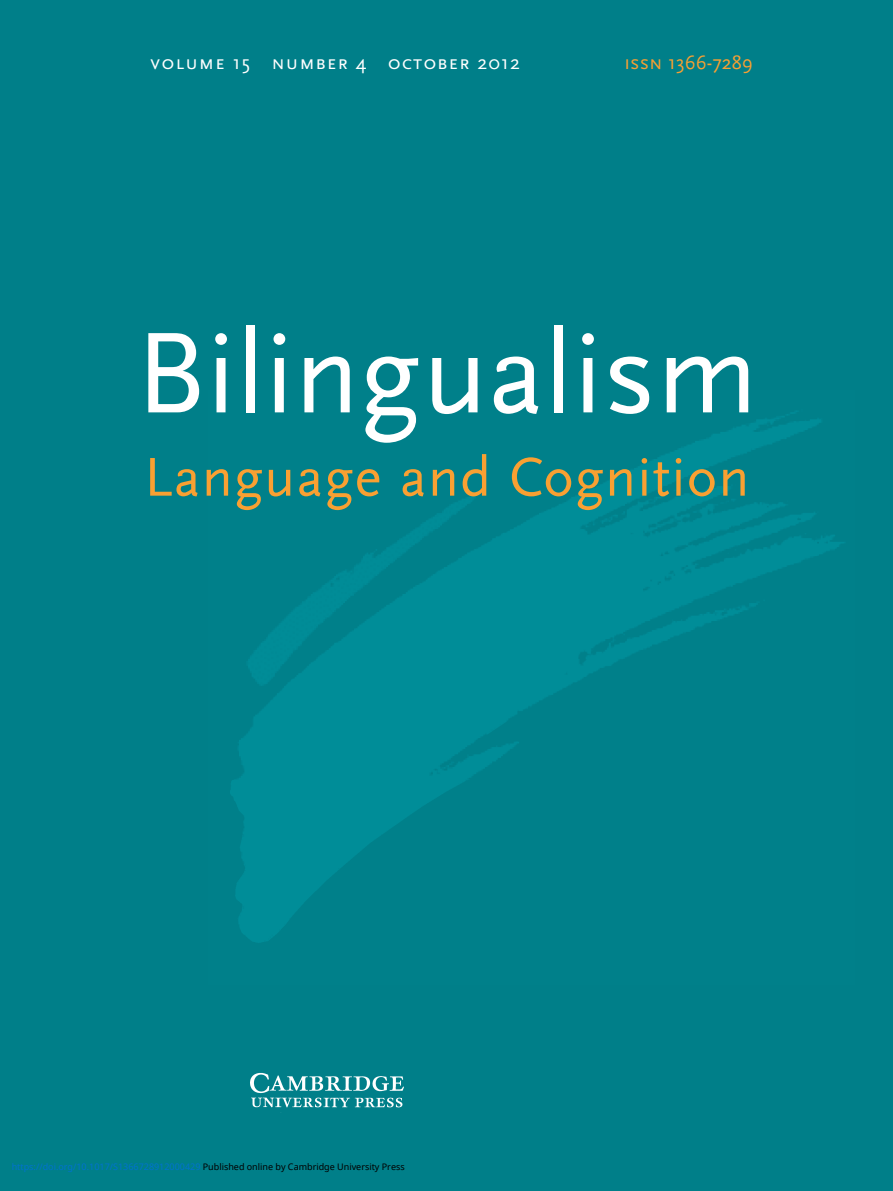
<style>
.page{position:relative;width:893px;height:1191px;background:#fff}
.page>*{position:absolute;margin:0;border:0;box-sizing:border-box;transform-origin:0 0}
.t1{font:120px "Scala Sans";color:#fff}
.t2{font:57px "Scala Sans";letter-spacing:.02em;color:#f9a032}
.t3{font:20.25px "Scala Sans Caps";letter-spacing:.05em;color:#fff}
.t4{font:20.25px "Scala Sans";color:#f9a032}
.t5{font:9px "Noto Sans";color:#0172cf}
.s1{font-family:"Scala Sans"}
.s2{font-family:"Scala Sans Caps"}
.s3{color:#000}
</style>
<div class="page">
<div style="left:0;top:0;width:893px;height:1190px;background:#007f89"></div>
<img style="left:230px;top:411px;width:615px;height:532px">
<img style="left:250px;top:1072px;width:154px;height:41px">
<h3 class="t3" style="left:150px;top:50px;width:371px">volume <span class="s1">15</span> number <span class="s1">4</span> october <span class="s1">2012</span></h3>
<h3 class="t4" style="left:624px;top:54px;width:130px"><span class="s2">issn</span> 1366-7289</h3>
<h1 class="t1" style="left:135px;top:325px;width:624px">Bilingualism</h1>
<h2 class="t2" style="left:144px;top:454px;width:607px">Language and Cognition</h2>
<p class="t5" style="left:12px;top:1159px;width:394px">https://doi.org/10.1017/S1366728912000429 <span class="s3">Published online by Cambridge University Press</span></p>
</div>
